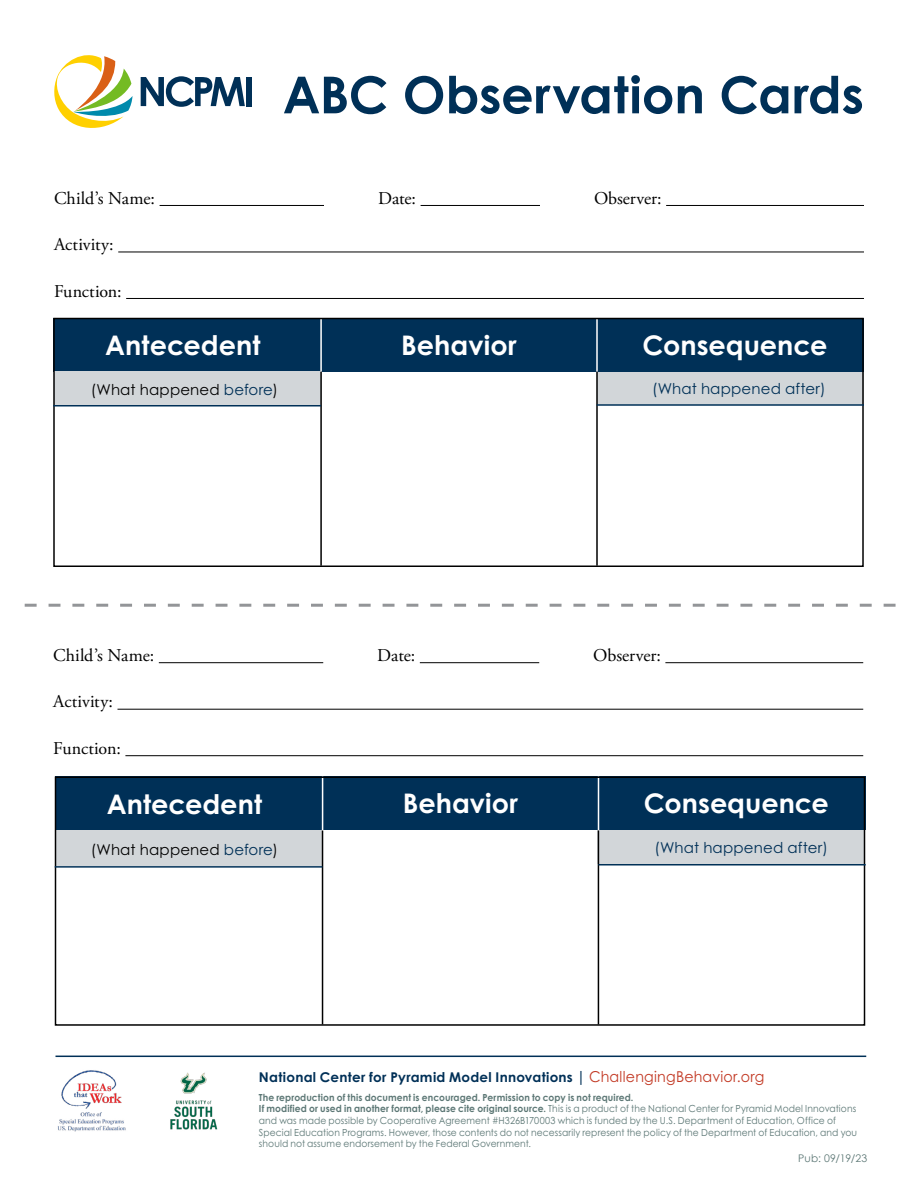
<style>
.page{position:relative;width:918px;height:1188px;background:#fff}
.page>*{position:absolute;margin:0;border:0;box-sizing:border-box;transform-origin:0 0}
.t1{font:700 51px "Century Gothic Pro";color:#003057}
.Heading_2_-_chart{font:700 27px "Century Gothic Pro";color:#fff}
.Paragraph_-_12pt{font:18px "Adobe Garamond Pro";color:#000}
.Paragraph_-_chart{font:15px "Century Gothic Pro";letter-spacing:.01em;color:#000}
.Paragraph_-_chart-2{font:15px "Century Gothic Pro";letter-spacing:.01em;color:#003057}
.t2{font:700 13.5px "Century Gothic Pro";letter-spacing:.02em;color:#003057}
.t3{font:10.5px "Century Gothic";letter-spacing:.025em;color:#5c7775}
.t4{font:9.75px/11.7px "Century Gothic Pro";letter-spacing:.01em;color:#5c7775;scale:.94 1}
.s1{color:#003057}
.s2{font-size:15px}
.s3{font-weight:400;font-size:15px;color:#c33b26}
.s4{font-weight:700}
</style>
<div class="page">
<svg style="left:141px;top:76px;width:104px;height:31px"></svg>
<div style="left:246px;top:77px;width:6px;height:29px;background:#003057"></div>
<svg style="left:54px;top:55px;width:79px;height:73px"></svg>
<hr style="left:160px;top:205px;width:164px;height:1px;background:#000">
<hr style="left:421px;top:205px;width:119px;height:1px;background:#000">
<hr style="left:666px;top:205px;width:198px;height:1px;background:#000">
<hr style="left:118px;top:252px;width:746px;height:1px;background:#000">
<hr style="left:126px;top:298px;width:738px;height:1px;background:#000">
<div style="left:53px;top:318px;width:811px;height:54px;background:#003057"></div>
<hr style="left:320px;top:318px;width:2px;height:54px;background:#fff">
<hr style="left:596px;top:318px;width:2px;height:54px;background:#fff">
<div style="left:54px;top:372px;width:266px;height:34px;background:#d2d6d9"></div>
<div style="left:598px;top:372px;width:266px;height:32px;background:#d2d6d9"></div>
<div style="left:53px;top:318px;width:811px;height:249px;border:2px solid #000"></div>
<svg style="left:25px;top:604px;width:871px;height:3px"></svg>
<hr style="left:159px;top:662px;width:164px;height:1px;background:#000">
<hr style="left:420px;top:662px;width:119px;height:1px;background:#000">
<hr style="left:665px;top:662px;width:198px;height:1px;background:#000">
<hr style="left:118px;top:709px;width:745px;height:1px;background:#000">
<hr style="left:125px;top:755px;width:738px;height:1px;background:#000">
<div style="left:55px;top:776px;width:811px;height:54px;background:#003057"></div>
<hr style="left:322px;top:776px;width:1px;height:54px;background:#fff">
<hr style="left:598px;top:776px;width:1px;height:54px;background:#fff">
<div style="left:56px;top:830px;width:266px;height:36px;background:#d2d6d9"></div>
<div style="left:598px;top:830px;width:266px;height:34px;background:#d2d6d9"></div>
<div style="left:55px;top:776px;width:810px;height:250px;border:2px solid #000"></div>
<hr style="left:56px;top:1056px;width:810px;height:1px;background:#003057">
<img style="left:57px;top:1070px;width:69px;height:62px">
<img style="left:170px;top:1072px;width:48px;height:58px">
<hr style="left:320px;top:372px;width:2px;height:194px;background:#000">
<hr style="left:596px;top:372px;width:2px;height:194px;background:#000">
<hr style="left:322px;top:830px;width:1px;height:194px;background:#000">
<hr style="left:598px;top:830px;width:1px;height:194px;background:#000">
<hr style="left:53px;top:405px;width:268px;height:1px;background:#003057">
<hr style="left:597px;top:404px;width:267px;height:2px;background:#003057">
<hr style="left:55px;top:866px;width:267px;height:2px;background:#003057">
<hr style="left:598px;top:864px;width:268px;height:2px;background:#003057">
<h1 class="t1" style="left:283px;top:63px;width:583px">ABC Observation Cards</h1>
<p class="Paragraph_-_12pt" style="left:54px;top:187px;width:103px">Child’s Name:</p>
<p class="Paragraph_-_12pt" style="left:378px;top:187px;width:40px">Date:</p>
<p class="Paragraph_-_12pt" style="left:594px;top:187px;width:69px">Observer:</p>
<p class="Paragraph_-_12pt" style="left:54px;top:234px;width:61px">Activity:</p>
<p class="Paragraph_-_12pt" style="left:54px;top:280px;width:69px">Function:</p>
<h2 class="Heading_2_-_chart" style="left:105px;top:328px;width:157px">Antecedent</h2>
<h2 class="Heading_2_-_chart" style="left:401px;top:328px;width:117px">Behavior</h2>
<h2 class="Heading_2_-_chart" style="left:642px;top:328px;width:186px">Consequence</h2>
<p class="Paragraph_-_chart" style="left:91px;top:380px;width:189px">(What happened <span class="s1">before</span>)</p>
<p class="Paragraph_-_chart-2" style="left:652px;top:379px;width:175px">(What happened after)</p>
<p class="Paragraph_-_12pt" style="left:53px;top:644px;width:103px">Child’s Name:</p>
<p class="Paragraph_-_12pt" style="left:377px;top:644px;width:40px">Date:</p>
<p class="Paragraph_-_12pt" style="left:593px;top:644px;width:69px">Observer:</p>
<p class="Paragraph_-_12pt" style="left:53px;top:691px;width:61px">Activity:</p>
<p class="Paragraph_-_12pt" style="left:53px;top:737px;width:69px">Function:</p>
<h2 class="Heading_2_-_chart" style="left:107px;top:787px;width:157px">Antecedent</h2>
<h2 class="Heading_2_-_chart" style="left:403px;top:787px;width:117px">Behavior</h2>
<h2 class="Heading_2_-_chart" style="left:644px;top:787px;width:186px">Consequence</h2>
<p class="Paragraph_-_chart" style="left:91px;top:840px;width:189px">(What happened <span class="s1">before</span>)</p>
<p class="Paragraph_-_chart-2" style="left:655px;top:839px;width:175px">(What happened after)</p>
<p class="t2" style="left:259px;top:1069px;width:507px">National Center for Pyramid Model Innovations <span class="s2">|</span> <span class="s3">ChallengingBehavior.org</span></p>
<p class="t4" style="left:259px;top:1091px;width:638px"><span class="s4">The reproduction of this document is encouraged. Permission to copy is not required.<br>If modified or used in another format, please cite original source.</span> This is a product of the National Center for Pyramid Model Innovations and was made possible by Cooperative Agreement #H326B170003 which is funded by the U.S. Department of Education, Office of Special Education Programs. However, those contents do not necessarily represent the policy of the Department of Education, and you should not assume endorsement by the Federal Government.</p>
<p class="t3" style="left:798px;top:1151px;width:71px">Pub: 09/19/23</p>
</div>
